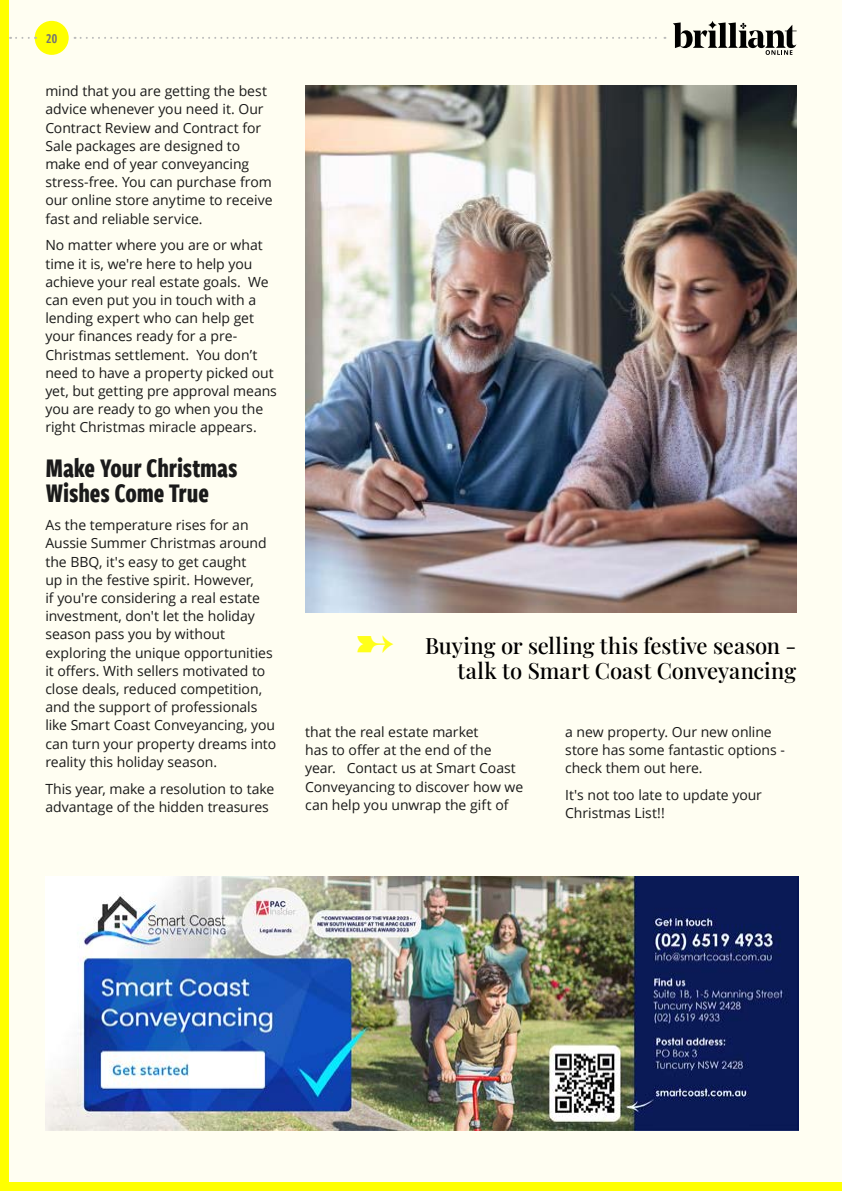
<style>
.page{position:relative;width:842px;height:1191px;background:#fffef2}
.page>*{position:absolute;margin:0;border:0;box-sizing:border-box;transform-origin:0 0}
.t1{font:700 28px/25px "Freight Sans Cmp W03";letter-spacing:-.005em;color:#1a1a1a}
.t2{font:500 22px/25px "Playfair Display";letter-spacing:.005em;color:#000;text-align:right}
.t3{font:14px/18.2px "Open Sans";letter-spacing:-.005em;color:#1a1a1a}
.t4{font:14px "Freight Sans Cmp W03 Semi";color:#737373}
</style>
<div class="page">
<div style="left:0;top:1182px;width:842px;height:9px;background:#ff0"></div>
<div style="left:0;top:0;width:9px;height:1191px;background:#ff0"></div>
<div style="left:35px;top:21px;width:34px;height:34px;background:#ff0;border-radius:50%"></div>
<svg style="left:75px;top:37px;width:590px;height:2px"></svg>
<svg style="left:10px;top:37px;width:19px;height:2px"></svg>
<svg style="left:673px;top:21px;width:124px;height:34px"></svg>
<img style="left:305px;top:85px;width:491px;height:527px">
<img style="left:45px;top:876px;width:754px;height:254px">
<svg style="left:98px;top:1052px;width:166px;height:36px;fill:#feffff"></svg>
<svg style="left:549px;top:1040px;width:72px;height:79px"></svg>
<svg style="left:656px;top:1088px;width:92px;height:7px"></svg>
<svg style="left:654px;top:951px;width:119px;height:11px"></svg>
<p class="t4" style="left:46px;top:29px;width:13px">20</p>
<p class="t3" style="left:45px;top:82px;width:229px">mind that you are getting the best advice whenever you need it. Our<br>Contract Review and Contract for<br>Sale packages are designed to make end of year conveyancing stress-free. You can purchase from our online store anytime to receive fast and reliable service.</p>
<p class="t3" style="left:45px;top:236px;width:233px">No matter where you are or what time it is, we're here to help you achieve your real estate goals. We can even put you in touch with a lending expert who can help get your finances ready for a pre-<br>Christmas settlement. You don’t need to have a property picked out yet, but getting pre approval means you are ready to go when you the right Christmas miracle appears.</p>
<h1 class="t1" style="left:45px;top:454px;width:194px">Make Your Christmas<br>Wishes Come True</h1>
<p class="t3" style="left:45px;top:515px;width:232px">As the temperature rises for an Aussie Summer Christmas around the BBQ, it's easy to get caught<br>up in the festive spirit. However,<br>if you're considering a real estate investment, don't let the holiday season pass you by without exploring the unique opportunities it offers. With sellers motivated to close deals, reduced competition, and the support of professionals like Smart Coast Conveyancing, you can turn your property dreams into reality this holiday season.</p>
<p class="t3" style="left:45px;top:779px;width:230px">This year, make a resolution to take advantage of the hidden treasures</p>
<h2 class="t2" style="left:425px;top:631px;width:373px">Buying or selling this festive season - talk to Smart Coast Conveyancing</h2>
<p class="t3" style="left:305px;top:722px;width:219px">that the real estate market<br>has to offer at the end of the year. Contact us at Smart Coast<br>Conveyancing to discover how we can help you unwrap the gift of</p>
<p class="t3" style="left:565px;top:722px;width:221px">a new property. Our new online store has some fantastic options - check them out here.</p>
<p class="t3" style="left:565px;top:785px;width:198px">It's not too late to update your<br>Christmas List!!</p>
</div>
